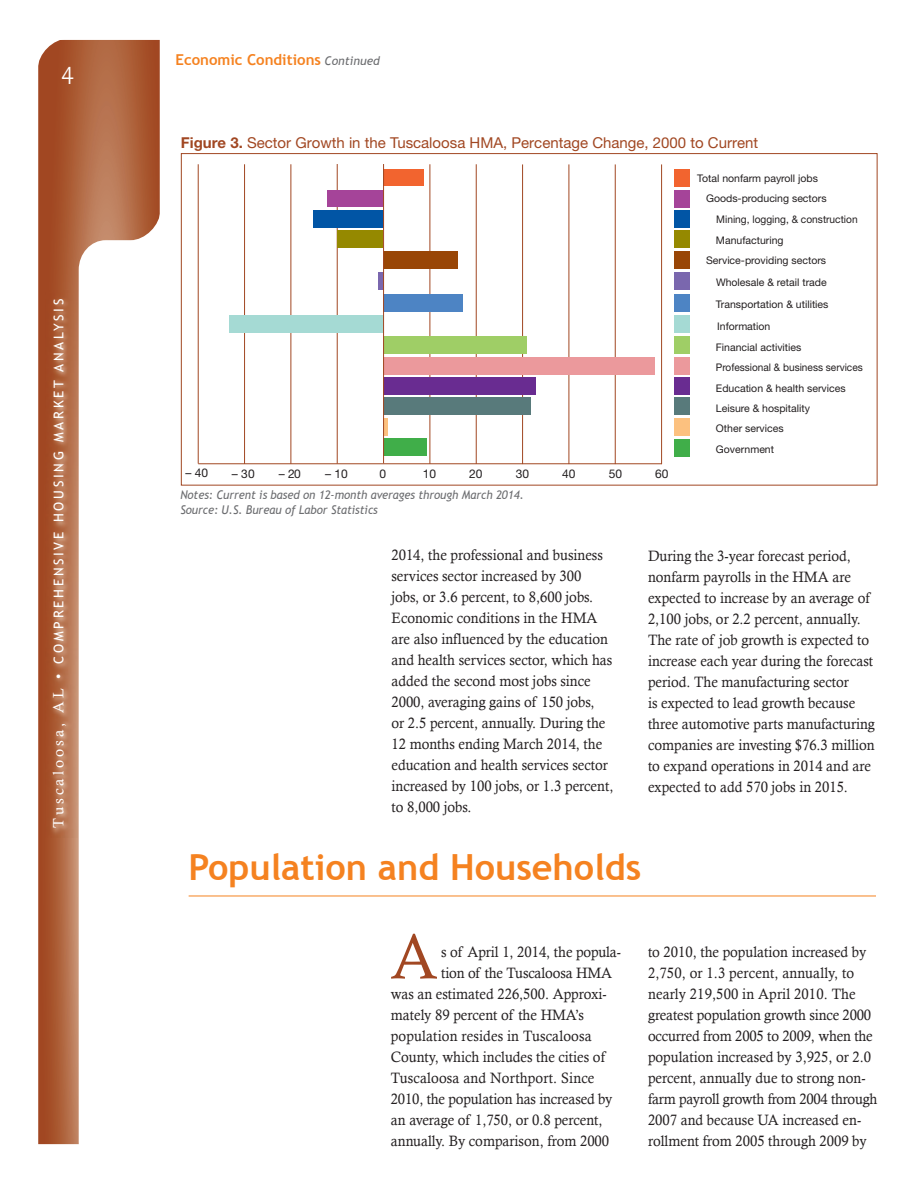
<style>
.page{position:relative;width:918px;height:1188px;background:#fff}
.page>*{position:absolute;margin:0;border:0;box-sizing:border-box;transform-origin:0 0}
.t1{font:63.75px "Calisto";color:#a14722;scale:.95 1}
.t2{font:700 36px "Trebuchet MS";color:#f58220}
.t3{font:300 27px "Rotis Sans Serif";color:#fff}
.t4{font:15px/21px "Calisto";color:#231f20;scale:.95 1}
.t5{font:15px "Helvetica Neue";color:#a14722}
.t6{font:700 15px "Trebuchet MS";color:#f58220}
.t7{font:13.5px "Trebuchet MS";letter-spacing:.2em;color:#fff}
.t8{font:italic 12px/15.6px "Trebuchet MS";letter-spacing:-.005em;color:#6c6d70;scale:.95 1}
.t9{font:12px "Helvetica Neue";color:#231f20}
.t10{font:10.5px/20.7px "Helvetica Neue";color:#231f20}
.s1{font-family:"Calisto";font-size:15px}
.s2{font-weight:400;font-style:italic;font-size:12px;color:#6c6d70}
.s3{font-weight:700}
.s4{font-style:inherit}
</style>
<div class="page">
<svg style="left:38px;top:40px;width:122px;height:1104px;background:#af633f"></svg>
<svg style="left:79px;top:240px;width:102px;height:904px"></svg>
<svg style="left:38px;top:39px;width:30px;height:30px"></svg>
<svg style="left:130px;top:210px;width:36px;height:36px"></svg>
<img style="left:46px;top:290px;width:31px;height:548px">
<hr style="left:189px;top:896px;width:687px;height:1px;background:#f58220">
<div style="left:674px;top:210px;width:16px;height:17px;background:#0155a5"></div>
<div style="left:674px;top:170px;width:16px;height:17px;background:#f2642f"></div>
<div style="left:674px;top:190px;width:16px;height:17px;background:#a54499"></div>
<div style="left:674px;top:231px;width:16px;height:17px;background:#958900"></div>
<div style="left:674px;top:251px;width:16px;height:17px;background:#994606"></div>
<div style="left:674px;top:294px;width:16px;height:18px;background:#4d84c4"></div>
<div style="left:674px;top:273px;width:16px;height:17px;background:#7a67ae"></div>
<div style="left:674px;top:316px;width:16px;height:17px;background:#a5dad4"></div>
<div style="left:674px;top:337px;width:16px;height:17px;background:#9fce66"></div>
<div style="left:674px;top:357px;width:16px;height:18px;background:#eb999c"></div>
<div style="left:674px;top:378px;width:16px;height:17px;background:#692c91"></div>
<div style="left:674px;top:398px;width:16px;height:17px;background:#587a7b"></div>
<div style="left:674px;top:418px;width:16px;height:17px;background:#fcc17f"></div>
<div style="left:674px;top:439px;width:16px;height:17px;background:#40ae49"></div>
<hr style="left:198px;top:164px;width:1px;height:300px;background:#a14722">
<hr style="left:198px;top:463px;width:464px;height:1px;background:#a14722">
<hr style="left:244px;top:164px;width:1px;height:300px;background:#a14722">
<hr style="left:522px;top:164px;width:1px;height:300px;background:#a14722">
<hr style="left:569px;top:164px;width:1px;height:300px;background:#a14722">
<hr style="left:615px;top:164px;width:1px;height:300px;background:#a14722">
<hr style="left:661px;top:164px;width:1px;height:300px;background:#a14722">
<hr style="left:337px;top:164px;width:1px;height:300px;background:#a14722">
<hr style="left:291px;top:164px;width:1px;height:300px;background:#a14722">
<hr style="left:430px;top:164px;width:1px;height:300px;background:#a14722">
<hr style="left:476px;top:164px;width:1px;height:300px;background:#a14722">
<div style="left:327px;top:190px;width:56px;height:16px;background:#a54499"></div>
<div style="left:383px;top:169px;width:40px;height:17px;background:#f2642f"></div>
<div style="left:338px;top:231px;width:45px;height:17px;background:#958900"></div>
<div style="left:383px;top:251px;width:75px;height:17px;background:#994606"></div>
<div style="left:383px;top:378px;width:153px;height:17px;background:#692c91"></div>
<div style="left:383px;top:357px;width:271px;height:18px;background:#eb999c"></div>
<div style="left:383px;top:398px;width:147px;height:17px;background:#587a7b"></div>
<div style="left:378px;top:273px;width:5px;height:17px;background:#7a67ae"></div>
<div style="left:383px;top:418px;width:5px;height:17px;background:#fcc17f"></div>
<div style="left:383px;top:438px;width:44px;height:18px;background:#40ae49"></div>
<div style="left:383px;top:337px;width:143px;height:17px;background:#9fce66"></div>
<div style="left:313px;top:210px;width:70px;height:17px;background:#0155a5"></div>
<div style="left:383px;top:295px;width:80px;height:17px;background:#4d84c4"></div>
<div style="left:229px;top:316px;width:155px;height:17px;background:#a5dad4"></div>
<hr style="left:383px;top:164px;width:1px;height:299px;background:#a14722">
<h3 class="t3" style="left:61px;top:60px;width:14px">4</h3>
<p class="t7" style="left:51px;top:828px;width:531px;rotate:-90deg"><span class="s1">Tuscaloosa, AL •</span> COMPREHENSIVE HOUSING MARKET ANALYSIS</p>
<p class="t6" style="left:176px;top:50px;width:206px">Economic Conditions <span class="s2">Continued</span></p>
<p class="t5" style="left:181px;top:134px;width:579px"><span class="s3">Figure 3.</span> Sector Growth in the Tuscaloosa HMA<span class="s4">,</span> Percentage Change, 2000 to Current</p>
<p class="t10" style="left:697px;top:168px;width:122px">Total nonfarm payroll jobs</p>
<p class="t10" style="left:706px;top:188px;width:122px">Goods-producing sectors</p>
<p class="t10" style="left:716px;top:208px;width:143px">Mining, logging, &amp; construction</p>
<p class="t10" style="left:716px;top:230px;width:69px">Manufacturing</p>
<p class="t10" style="left:706px;top:250px;width:121px">Service-providing sectors</p>
<p class="t10" style="left:716px;top:272px;width:112px">Wholesale &amp; retail trade</p>
<p class="t10" style="left:716px;top:294px;width:114px">Transportation &amp; utilities</p>
<p class="t10" style="left:716px;top:316px;width:148px">Information<br>Financial activities<br>Professional &amp; business services<br>Education &amp; health services</p>
<p class="t10" style="left:716px;top:397px;width:96px">Leisure &amp; hospitality</p>
<p class="t10" style="left:716px;top:418px;width:69px">Other services</p>
<p class="t9" style="left:185px;top:466px;width:24px">– 40</p>
<p class="t9" style="left:232px;top:466px;width:24px">– 30</p>
<p class="t9" style="left:279px;top:466px;width:24px">– 20</p>
<p class="t9" style="left:325px;top:466px;width:24px">– 10</p>
<p class="t9" style="left:380px;top:466px;width:8px">0</p>
<p class="t9" style="left:423px;top:466px;width:15px">10</p>
<p class="t9" style="left:469px;top:466px;width:15px">20</p>
<p class="t9" style="left:516px;top:466px;width:15px">30</p>
<p class="t9" style="left:562px;top:466px;width:15px">40</p>
<p class="t9" style="left:609px;top:467px;width:15px">50</p>
<p class="t9" style="left:655px;top:466px;width:15px">60</p>
<p class="t8" style="left:180px;top:487px;width:363px">Notes: Current is based on 12-month averages through March 2014.<br>Source: U.S. Bureau of Labor Statistics</p>
<p class="t10" style="left:716px;top:439px;width:60px">Government</p>
<p class="t4" style="left:392px;top:545px;width:235px">2014, the professional and business services sector increased by 300<br>jobs, or 3.6 percent, to 8,600 jobs.<br>Economic conditions in the HMA are also influenced by the education and health services sector, which has added the second most jobs since 2000, averaging gains of 150 jobs,<br>or 2.5 percent, annually. During the 12 months ending March 2014, the education and health services sector increased by 100 jobs, or 1.3 percent, to 8,000 jobs.</p>
<p class="t4" style="left:648px;top:546px;width:240px">During the 3-year forecast period, nonfarm payrolls in the HMA are expected to increase by an average of 2,100 jobs, or 2.2 percent, annually.<br>The rate of job growth is expected to increase each year during the forecast period. The manufacturing sector<br>is expected to lead growth because three automotive parts manufacturing companies are investing $76.3 million to expand operations in 2014 and are expected to add 570 jobs in 2015.</p>
<p class="t2" style="left:189px;top:845px;width:454px">Population and Households</p>
<p class="t1" style="left:391px;top:920px;width:51px">A</p>
<p class="t4" style="left:441px;top:942px;width:191px">s of April 1, 2014, the popula-</p>
<p class="t4" style="left:441px;top:963px;width:182px">tion of the Tuscaloosa HMA</p>
<p class="t4" style="left:391px;top:984px;width:229px">was an estimated 226,500. Approxi-</p>
<p class="t4" style="left:391px;top:1005px;width:205px">mately 89 percent of the HMA’s</p>
<p class="t4" style="left:391px;top:1026px;width:213px">population resides in Tuscaloosa</p>
<p class="t4" style="left:391px;top:1047px;width:227px">County, which includes the cities of</p>
<p class="t4" style="left:391px;top:1068px;width:216px">Tuscaloosa and Northport. Since</p>
<p class="t4" style="left:391px;top:1089px;width:235px">2010, the population has increased by</p>
<p class="t4" style="left:391px;top:1110px;width:224px">an average of 1,750, or 0.8 percent,</p>
<p class="t4" style="left:391px;top:1131px;width:231px">annually. By comparison, from 2000</p>
<p class="t4" style="left:648px;top:942px;width:243px">to 2010, the population increased by 2,750, or 1.3 percent, annually, to nearly 219,500 in April 2010. The greatest population growth since 2000 occurred from 2005 to 2009, when the population increased by 3,925, or 2.0 percent, annually due to strong non&shy;farm payroll growth from 2004 through 2007 and because UA increased en&shy;rollment from 2005 through 2009 by</p>
</div>
